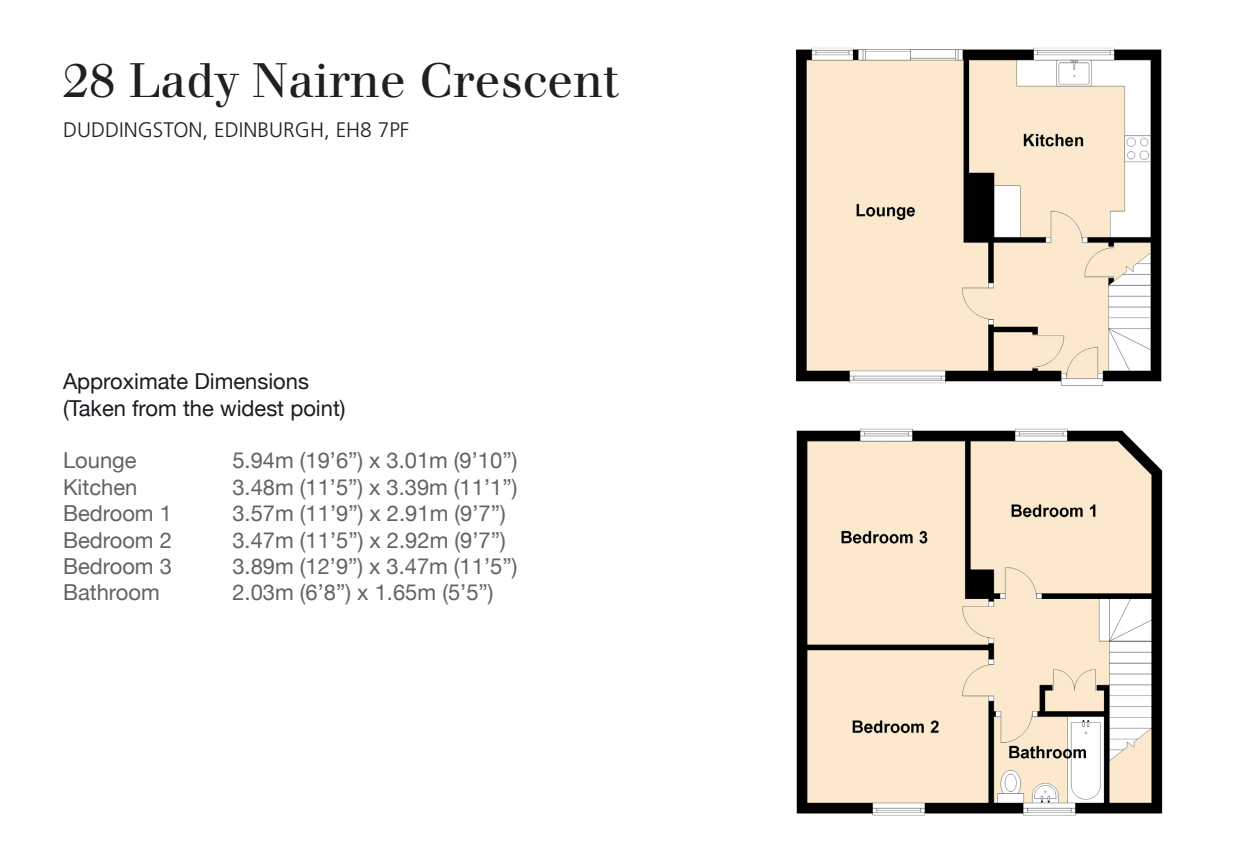
<style>
.page{position:relative;width:1260px;height:864px;background:#fff}
.page>*{position:absolute;margin:0;border:0;box-sizing:border-box;transform-origin:0 0}
.t1{font:47.25px "Justus";color:#231f20}
.t2{font:21.88px "Helvetica Neue";color:#636366}
.t3{font:21.88px/26.4px "Helvetica Neue";color:#1a1b21}
.t4{font:300 21px "Frutiger";color:#231f20}
</style>
<div class="page">
<img style="left:796px;top:428px;width:367px;height:388px">
<img style="left:796px;top:47px;width:366px;height:339px">
<h1 class="t1" style="left:63px;top:52px;width:557px">28 Lady Nairne Crescent</h1>
<p class="t4" style="left:63px;top:118px;width:348px">DUDDINGSTON, EDINBURGH, EH8 7PF</p>
<p class="t3" style="left:63px;top:369px;width:284px">Approximate Dimensions (Taken from the widest point)</p>
<p class="t2" style="left:63px;top:444px;width:75px">Lounge</p>
<p class="t2" style="left:232px;top:444px;width:287px">5.94m (19’6”) x 3.01m (9’10”)</p>
<p class="t2" style="left:63px;top:471px;width:76px">Kitchen</p>
<p class="t2" style="left:232px;top:471px;width:287px">3.48m (11’5”) x 3.39m (11’1”)</p>
<p class="t2" style="left:63px;top:497px;width:111px">Bedroom 1</p>
<p class="t2" style="left:232px;top:497px;width:275px">3.57m (11’9”) x 2.91m (9’7”)</p>
<p class="t2" style="left:63px;top:523px;width:111px">Bedroom 2</p>
<p class="t2" style="left:232px;top:523px;width:275px">3.47m (11’5”) x 2.92m (9’7”)</p>
<p class="t2" style="left:63px;top:550px;width:111px">Bedroom 3</p>
<p class="t2" style="left:232px;top:550px;width:287px">3.89m (12’9”) x 3.47m (11’5”)</p>
<p class="t2" style="left:63px;top:576px;width:98px">Bathroom</p>
<p class="t2" style="left:232px;top:576px;width:263px">2.03m (6’8”) x 1.65m (5’5”)</p>
</div>
